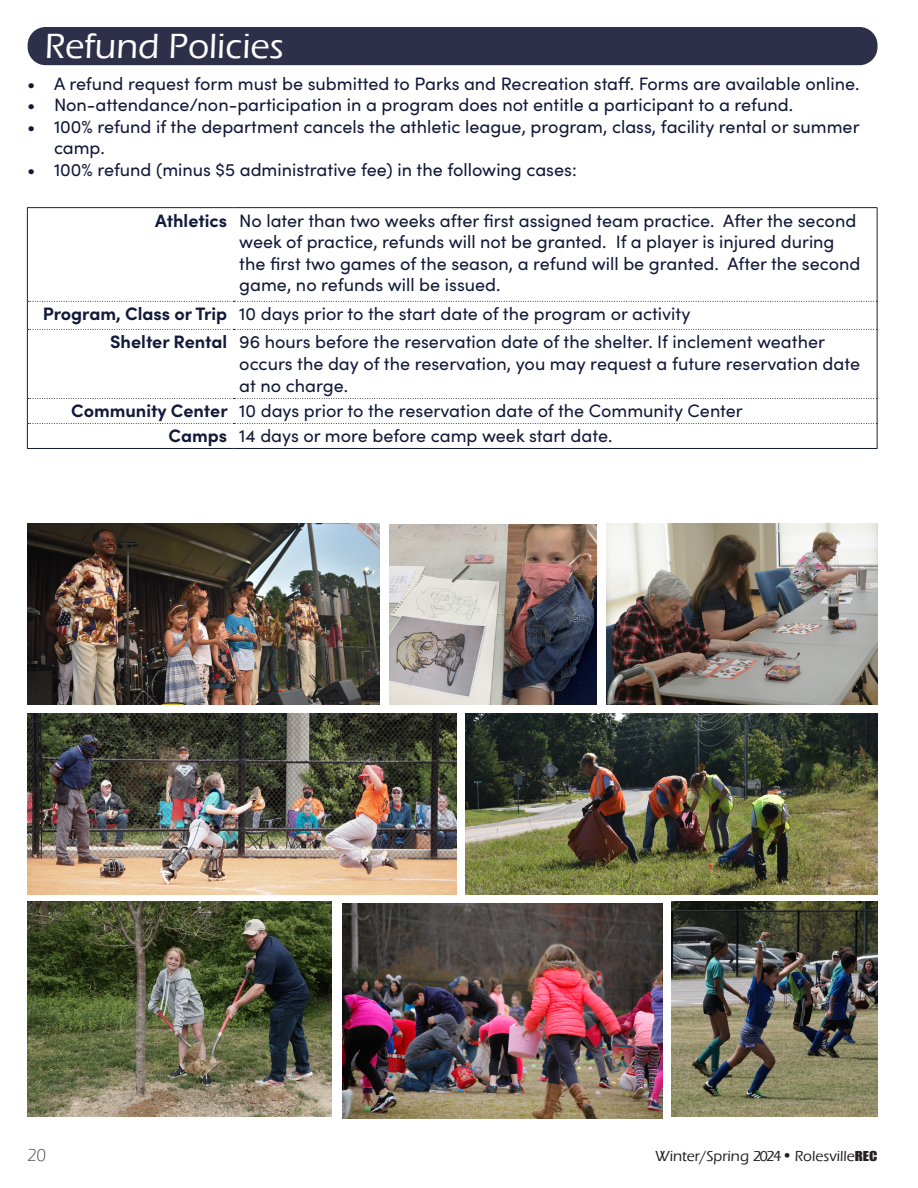
<style>
.page{position:relative;width:918px;height:1188px;background:#fff}
.page>*{position:absolute;margin:0;border:0;box-sizing:border-box;transform-origin:0 0}
.t1{font:500 36px "Eras ITC";color:#fff}
.t2{font:18px/21.6px "Sofia Pro";color:#121939}
.t3{font:700 18px "Sofia Pro";letter-spacing:-.005em;color:#121939}
.t4{font:300 18px "Eras ITC";color:#231f20}
.t5{font:500 15px "Eras ITC";color:#231f20}
.s1{font-family:"Calibri";font-weight:400}
.s2{font-family:"Impact";font-weight:400;font-size:12.6px}
</style>
<div class="page">
<img style="left:27px;top:714px;width:429px;height:180px">
<img style="left:343px;top:903px;width:319px;height:215px">
<img style="left:672px;top:902px;width:206px;height:215px">
<img style="left:28px;top:902px;width:304px;height:214px">
<img style="left:390px;top:524px;width:206px;height:180px">
<img style="left:466px;top:713px;width:412px;height:181px">
<img style="left:607px;top:524px;width:271px;height:180px">
<img style="left:28px;top:524px;width:352px;height:180px">
<div style="left:28px;top:27px;width:849px;height:38px;background:#2e304a;border-radius:18px"></div>
<hr style="left:27px;top:207px;width:206px;height:1px;background:#231f20">
<hr style="left:27px;top:208px;width:1px;height:93px;background:#231f20">
<hr style="left:233px;top:207px;width:645px;height:1px;background:#231f20">
<hr style="left:877px;top:208px;width:1px;height:93px;background:#231f20">
<svg style="left:27px;top:301px;width:851px;height:29px"></svg>
<hr style="left:27px;top:329px;width:1px;height:70px;background:#231f20">
<hr style="left:877px;top:329px;width:1px;height:70px;background:#231f20">
<svg style="left:27px;top:398px;width:851px;height:50px"></svg>
<hr style="left:27px;top:448px;width:206px;height:1px;background:#121939">
<hr style="left:233px;top:448px;width:645px;height:1px;background:#121939">
<p class="t1" style="left:45px;top:26px;width:241px">Refund Policies</p>
<p class="t2" style="left:27px;top:72px;width:834px">• A refund request form must be submitted to Parks and Recreation staff. Forms are available online.</p>
<p class="t2" style="left:27px;top:93px;width:768px">• Non-attendance/non-participation in a program does not entitle a participant to a refund.</p>
<p class="t2" style="left:54px;top:115px;width:807px;text-indent:-27px">• 100% refund if the department cancels the athletic league, program, class, facility rental or summer camp.</p>
<p class="t2" style="left:27px;top:158px;width:551px">• 100% refund (minus $5 administrative fee) in the following cases:</p>
<p class="t3" style="left:155px;top:206px;width:74px">Athletics</p>
<p class="t2" style="left:239px;top:209px;width:623px">No later than two weeks after first assigned team practice. After the second week of practice, refunds will not be granted. If a player is injured during the first two games of the season, a refund will be granted. After the second game, no refunds will be issued.</p>
<p class="t3" style="left:43px;top:300px;width:186px">Program, Class or Trip</p>
<p class="t2" style="left:239px;top:302px;width:453px">10 days prior to the start date of the program or activity</p>
<p class="t3" style="left:110px;top:328px;width:119px">Shelter Rental</p>
<p class="t2" style="left:239px;top:330px;width:622px">96 hours before the reservation date of the shelter. If inclement weather occurs the day of the reservation, you may request a future reservation date at no charge.</p>
<p class="t3" style="left:71px;top:397px;width:158px">Community Center</p>
<p class="t2" style="left:239px;top:399px;width:505px">10 days prior to the reservation date of the Community Center</p>
<p class="t3" style="left:169px;top:422px;width:60px">Camps</p>
<p class="t2" style="left:239px;top:424px;width:375px">14 days or more before camp week start date.</p>
<p class="t4" style="left:27px;top:1145px;width:21px">20</p>
<p class="t5" style="left:655px;top:1148px;width:224px">Winter/Spring 2024 <span class="s1">•</span> Rolesville<span class="s2">REC</span></p>
</div>
